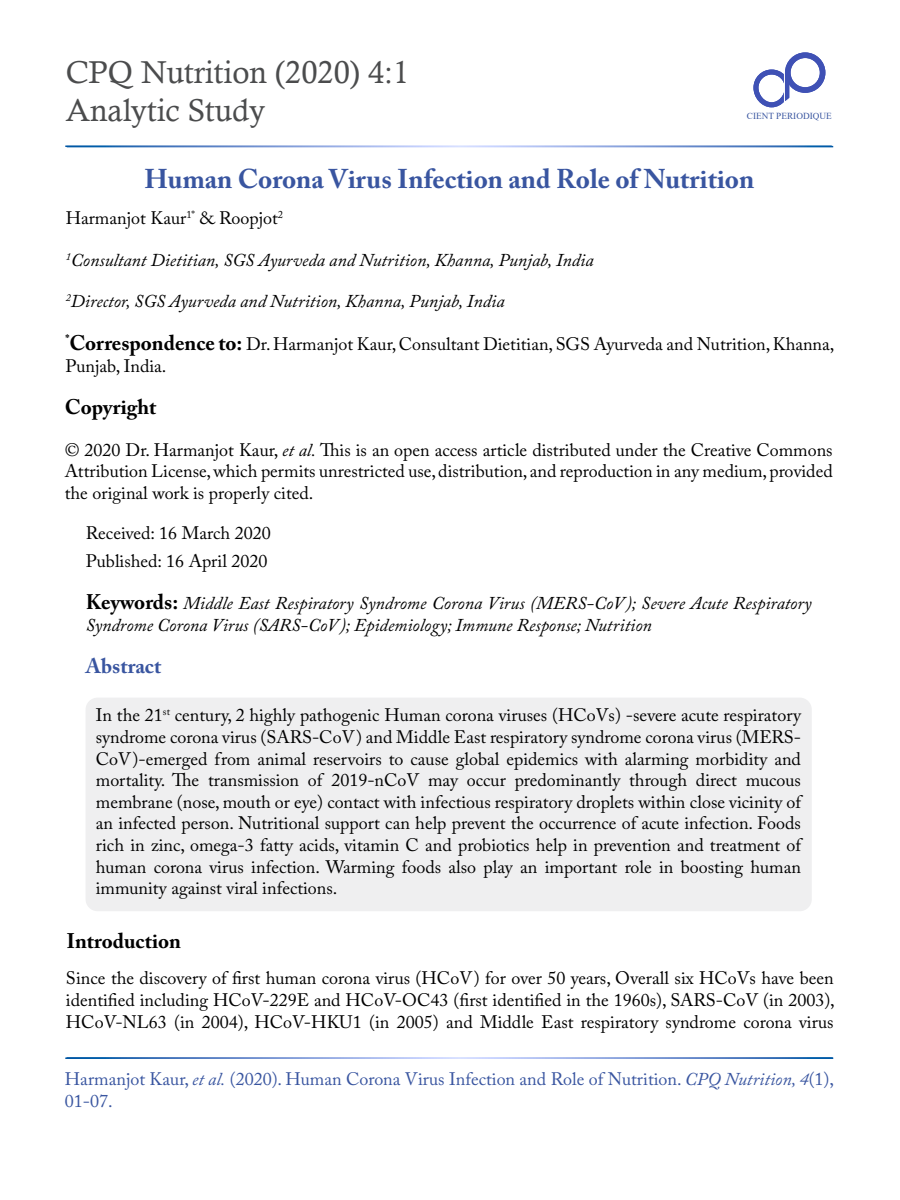
<style>
.page{position:relative;width:900px;height:1200px;background:#fff}
.page>*{position:absolute;margin:0;border:0;box-sizing:border-box;transform-origin:0 0}
.t1{font:31.65px/38px "Calisto";color:#4b4c4d}
.t2{font:700 27px "Adobe Caslon Pro";color:#3955a0}
.t3{font:700 21px "Adobe Caslon Pro";color:#000}
.t4{font:700 21px "Adobe Caslon Pro";color:#3955a0}
.t5{font:18px/21.6px "Adobe Caslon Pro";color:#000;text-align:justify}
.t6{font:italic 18px/21.6px "Adobe Caslon Pro";color:#000}
.t7{font:18px/21.6px "Adobe Caslon Pro";color:#3955a0}
.t8{font:9.3px "Times New Roman";color:#3955a0}
.s1{font-weight:700;font-size:21px}
.s2{font-style:italic}
.s3{font-weight:700;font-style:normal;font-size:21px}
</style>
<div class="page">
<div style="left:86px;top:698px;width:726px;height:213px;background:#efeff0;border-radius:12px"></div>
<div style="left:753px;top:70px;width:37px;height:37px;border:5px solid #3f51b5;border-radius:50%"></div>
<svg style="left:784px;top:75px;width:6px;height:22px"></svg>
<hr style="left:785px;top:73px;width:4px;height:29px;background:#3f51b5">
<svg style="left:783px;top:97px;width:7px;height:6px"></svg>
<div style="left:785px;top:52px;width:40px;height:41px;border:6px solid #3f51b5;border-radius:50%"></div>
<p class="t1" style="left:66px;top:53px;width:345px">CPQ Nutrition (2020) 4:1<br>Analytic Study</p>
<p class="t8" style="left:747px;top:109px;width:86px">CIENT PERIODIQUE</p>
<p class="t2" style="left:145px;top:163px;width:611px">Human Corona Virus Infection and Role of Nutrition</p>
<p class="t5" style="left:66px;top:207px;width:219px">Harmanjot Kaur<sup>1*</sup> &amp; Roopjot<sup>2</sup></p>
<p class="t6" style="left:66px;top:249px;width:529px"><sup>1</sup>Consultant Dietitian, SGS Ayurveda and Nutrition, Khanna, Punjab, India</p>
<p class="t6" style="left:66px;top:290px;width:440px"><sup>2</sup>Director, SGS Ayurveda and Nutrition, Khanna, Punjab, India</p>
<p class="t5" style="left:65px;top:333px;width:771px"><sup>*</sup><span class="s1">Correspondence to:</span> Dr. Harmanjot Kaur, Consultant Dietitian, SGS Ayurveda and Nutrition, Khanna,<br>Punjab, India.</p>
<p class="t3" style="left:65px;top:395px;width:93px">Copyright</p>
<p class="t5" style="left:65px;top:439px;width:770px">© 2020 Dr. Harmanjot Kaur, <span class="s2">et al.</span> This is an open access article distributed under the Creative Commons Attribution License, which permits unrestricted use, distribution, and reproduction in any medium, provided the original work is properly cited.</p>
<p class="t5" style="left:86px;top:522px;width:187px">Received: 16 March 2020</p>
<p class="t5" style="left:86px;top:550px;width:183px">Published: 16 April 2020</p>
<p class="t6" style="left:86px;top:592px;width:727px"><span class="s3">Keywords:</span> Middle East Respiratory Syndrome Corona Virus (MERS-CoV); Severe Acute Respiratory<br>Syndrome Corona Virus (SARS-CoV); Epidemiology; Immune Response; Nutrition</p>
<p class="t4" style="left:86px;top:654px;width:77px">Abstract</p>
<p class="t5" style="left:96px;top:704px;width:707px">In the 21<sup>st</sup> century, 2 highly pathogenic Human corona viruses (HCoVs) -severe acute respiratory syndrome corona virus (SARS-CoV) and Middle East respiratory syndrome corona virus (MERS-CoV)-emerged from animal reservoirs to cause global epidemics with alarming morbidity and mortality. The transmission of 2019-nCoV may occur predominantly through direct mucous membrane (nose, mouth or eye) contact with infectious respiratory droplets within close vicinity of an infected person. Nutritional support can help prevent the occurrence of acute infection. Foods rich in zinc, omega-3 fatty acids, vitamin C and probiotics help in prevention and treatment of human corona virus infection. Warming foods also play an important role in boosting human immunity against viral infections.</p>
<p class="t3" style="left:66px;top:928px;width:116px">Introduction</p>
<p class="t5" style="left:66px;top:967px;width:770px">Since the discovery of first human corona virus (HCoV) for over 50 years, Overall six HCoVs have been identified including HCoV-229E and HCoV-OC43 (first identified in the 1960s), SARS-CoV (in 2003), HCoV-NL63 (in 2004), HCoV-HKU1 (in 2005) and Middle East respiratory syndrome corona virus</p>
<p class="t7" style="left:65px;top:1068px;width:771px">Harmanjot Kaur, <span class="s2">et al.</span> (2020). Human Corona Virus Infection and Role of Nutrition. <span class="s2">CPQ Nutrition, 4</span>(1),<br>01-07.</p>
</div>
